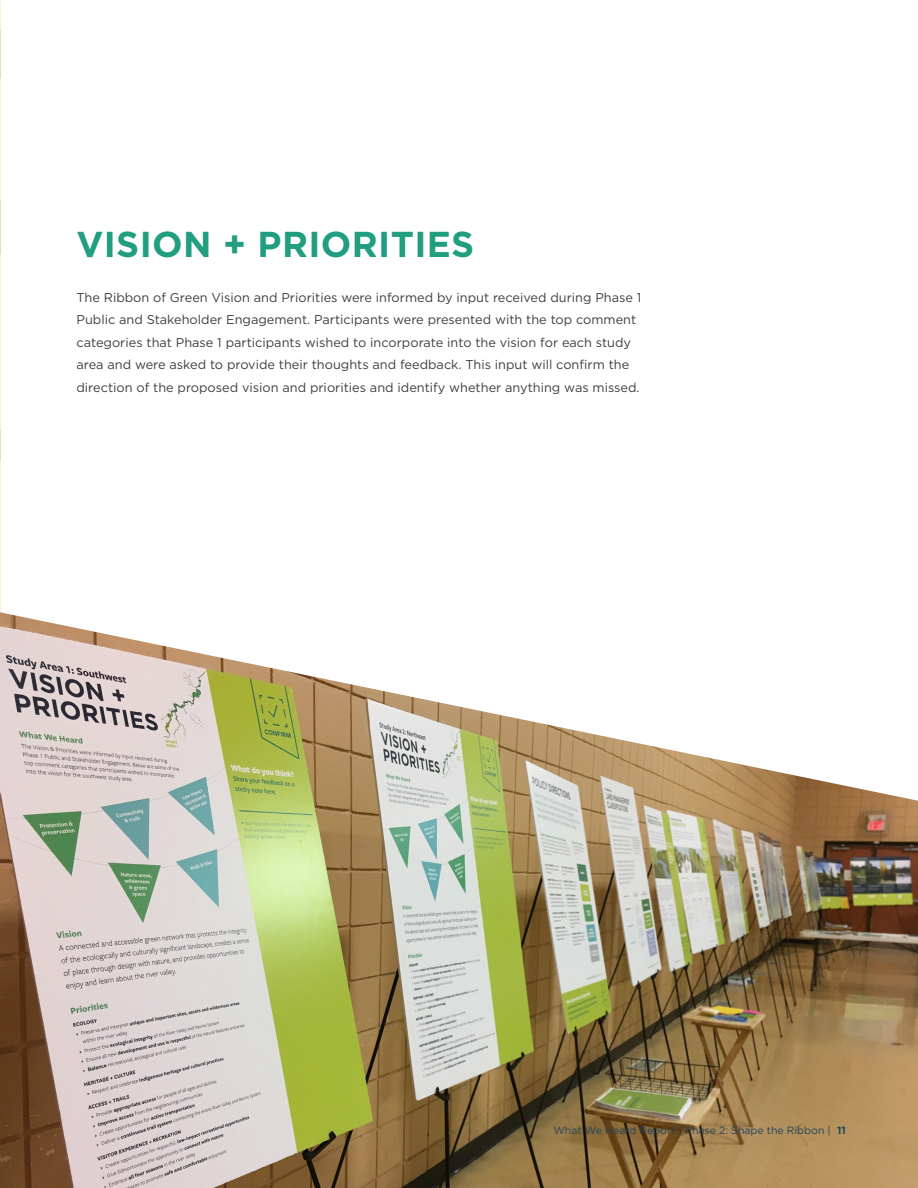
<style>
.page{position:relative;width:918px;height:1188px;background:#fff}
.page>*{position:absolute;margin:0;border:0;box-sizing:border-box;transform-origin:0 0}
._2_Headers{font:700 36px "Gotham";letter-spacing:.01em;color:#209e7f}
.Text{font:12.75px/22.5px "Gotham";color:#3e3e3f}
.t1{font:10.5px "Gotham";color:#22445a}
.s1{font-weight:700}
</style>
<div class="page">
<img style="left:0;top:612px;width:918px;height:576px">
<p class="_2_Headers" style="left:76px;top:223px;width:399px">VISION + PRIORITIES</p>
<p class="Text" style="left:76px;top:285px;width:566px">The Ribbon of Green Vision and Priorities were informed by input received during Phase 1<br>Public and Stakeholder Engagement. Participants were presented with the top comment categories that Phase 1 participants wished to incorporate into the vision for each study area and were asked to provide their thoughts and feedback. This input will confirm the direction of the proposed vision and priorities and identify whether anything was missed.</p>
<p class="t1" style="left:553px;top:1124px;width:294px">What We Heard Report | Phase 2: Shape the Ribbon | <span class="s1">11</span></p>
</div>
